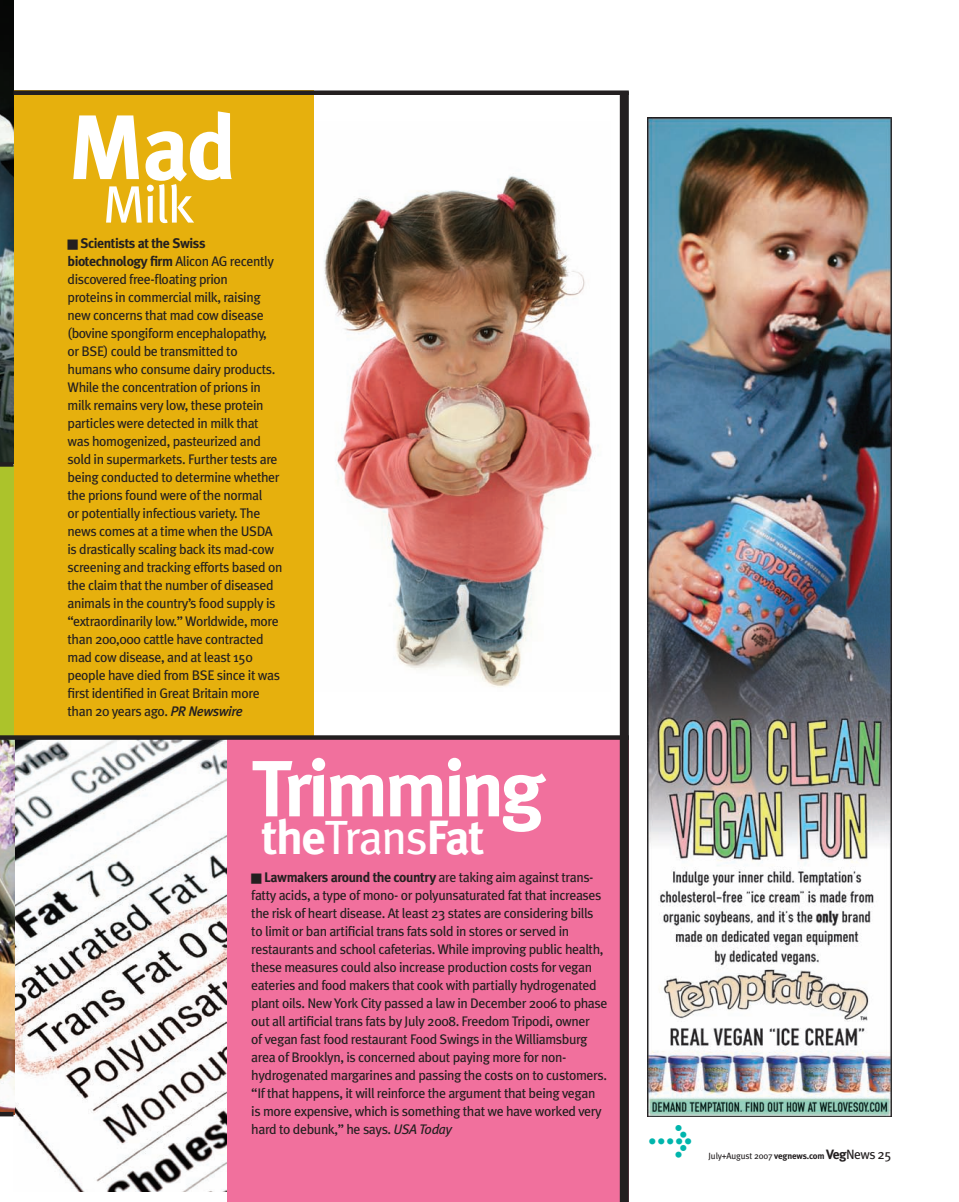
<style>
.page{position:relative;width:959px;height:1202px;background:#fff}
.page>*{position:absolute;margin:0;border:0;box-sizing:border-box;transform-origin:0 0}
.t1{font:700 91.5px "Meta Plus";color:#fff}
.t2{font:700 79.5px "Meta Plus";letter-spacing:-.05em;color:#fff}
.t3{font:52.5px "Meta Plus";color:#fff}
.t4{font:700 48px "Meta Plus";letter-spacing:-.03em;color:#fff}
.t5{font:700 36px "Meta Plus";color:#00b5ac}
.t6{font:13.8px/18px "Meta Plus";letter-spacing:-.03em;color:#231f20}
.t7{font:9px "Meta Plus";letter-spacing:-.02em;color:#231f20}
.s1{font-weight:700}
.s2{font-weight:500;font-style:italic}
.s3{font-weight:400}
.s4{font-style:italic}
.s5{font-weight:700;font-size:13.5px}
.s6{font-size:13.5px}
</style>
<div class="page">
<img style="left:648px;top:117px;width:243px;height:999px">
<img style="left:323px;top:176px;width:270px;height:512px">
<img style="left:14px;top:740px;width:213px;height:451px">
<div style="left:227px;top:740px;width:401px;height:462px;background:#f1709d"></div>
<div style="left:14px;top:90px;width:300px;height:647px;background:#e6b00d"></div>
<img style="left:0;top:0;width:14px;height:462px">
<img style="left:0;top:740px;width:15px;height:374px">
<div style="left:14px;top:90px;width:614px;height:5px;background:#231f20"></div>
<div style="left:620px;top:92px;width:8px;height:1110px;background:#231f20"></div>
<div style="left:0;top:1111px;width:14px;height:5px;background:#231f20"></div>
<div style="left:0;top:465px;width:14px;height:271px;background:#acc32b"></div>
<hr style="left:0;top:462px;width:14px;height:4px;background:#231f20">
<div style="left:0;top:735px;width:628px;height:5px;background:#231f20"></div>
<h1 class="t1" style="left:68px;top:94px;width:171px">Mad</h1>
<h3 class="t3" style="left:103px;top:174px;width:93px">Milk</h3>
<p class="t6" style="left:68px;top:234px;width:216px">■ <span class="s1">Scientists at the Swiss biotechnology firm</span> Alicon AG recently discovered free-floating prion<br>proteins in commercial milk, raising new concerns that mad cow disease (bovine spongiform encephalopathy,<br>or BSE) could be transmitted to humans who consume dairy products.<br>While the concentration of prions in milk remains very low, these protein particles were detected in milk that was homogenized, pasteurized and sold in supermarkets. Further tests are being conducted to determine whether the prions found were of the normal<br>or potentially infectious variety. The news comes at a time when the USDA is drastically scaling back its mad-cow screening and tracking efforts based on the claim that the number of diseased animals in the country’s food supply is “extraordinarily low.” Worldwide, more than 200,000 cattle have contracted mad cow disease, and at least 150 people have died from BSE since it was first identified in Great Britain more than 20 years ago. <span class="s2">PR Newswire</span></p>
<h2 class="t2" style="left:251px;top:742px;width:294px">Trimming</h2>
<h3 class="t4" style="left:261px;top:809px;width:224px">the<span class="s3">Trans</span>Fat</h3>
<p class="t6" style="left:251px;top:868px;width:358px">■ <span class="s1">Lawmakers around the country</span> are taking aim against trans&shy;fatty acids, a type of mono- or polyunsaturated fat that increases the risk of heart disease. At least 23 states are considering bills to limit or ban artificial trans fats sold in stores or served in restaurants and school cafeterias. While improving public health, these measures could also increase production costs for vegan eateries and food makers that cook with partially hydrogenated plant oils. New York City passed a law in December 2006 to phase out all artificial trans fats by July 2008. Freedom Tripodi, owner<br>of vegan fast food restaurant Food Swings in the Williamsburg area of Brooklyn, is concerned about paying more for non&shy;hydrogenated margarines and passing the costs on to customers. “If that happens, it will reinforce the argument that being vegan is more expensive, which is something that we have worked very hard to debunk,” he says. <span class="s4">USA Today</span></p>
<h3 class="t5" style="left:648px;top:1118px;width:47px">&gt;</h3>
<p class="t7" style="left:708px;top:1150px;width:184px">July+August 2007 <span class="s1">vegnews.com</span> <span class="s5">Veg</span><span class="s6">News25</span></p>
</div>
